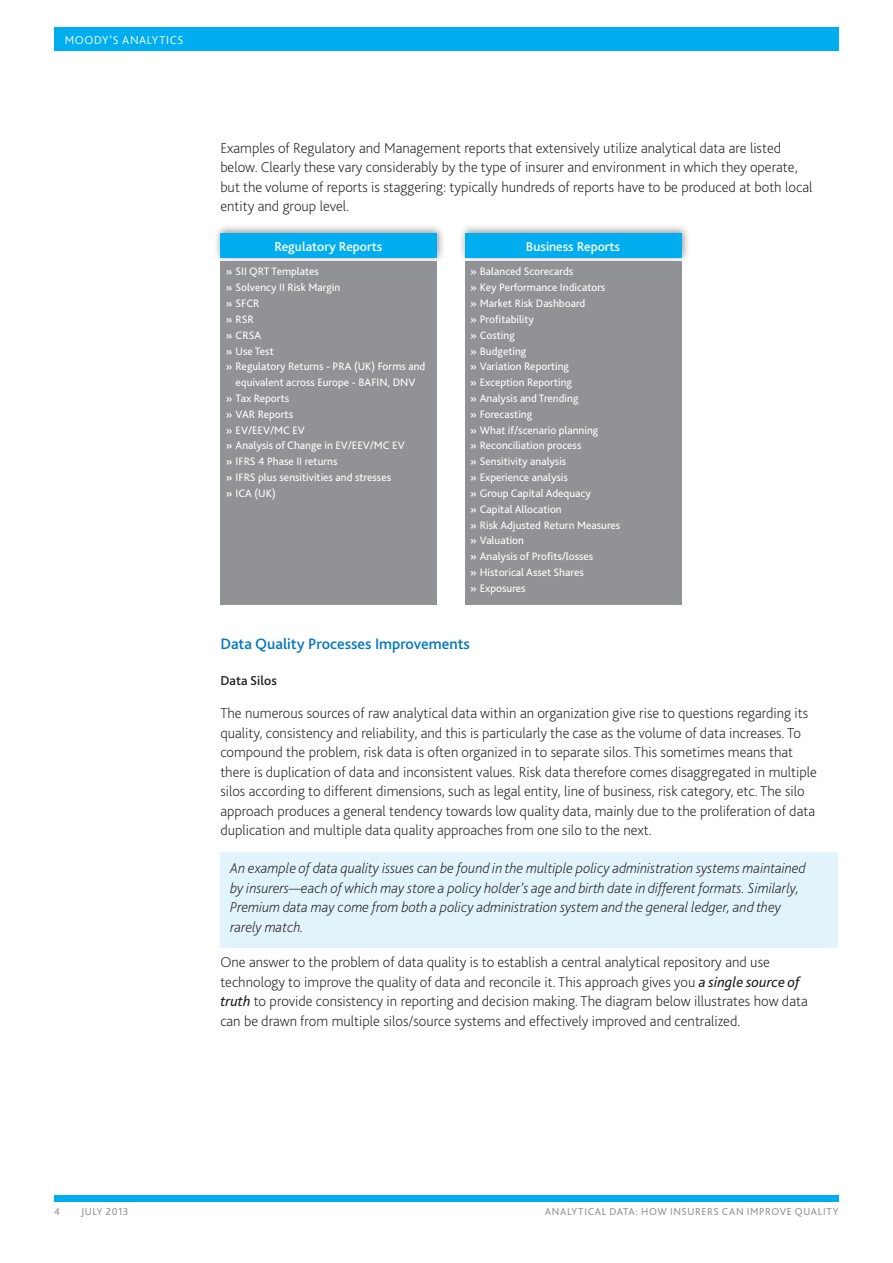
<style>
.page{position:relative;width:893px;height:1263px;background:#fff}
.page>*{position:absolute;margin:0;border:0;box-sizing:border-box;transform-origin:0 0}
.BODY___Headline_2__s{font:500 15.75px "Bliss Pro";color:#0077c0}
.BODY___Text{font:200 15px/19.5px "Bliss Pro";color:#231f20}
.t1{font:italic 200 15px/19.5px "Bliss Pro";color:#231f20}
.t2{font:500 13.5px "Bliss Pro";color:#fff}
.BODY___TOC{font:500 13.5px "Bliss Pro";color:#231f20}
.t3{font:300 12px "Bliss Pro";letter-spacing:.055em;color:#fff}
.t4{font:11.25px/15.8px "Bliss Pro";color:#fff}
.t5{font:10.5px "Bliss Pro";letter-spacing:.06em;color:#919295}
.s1{font-weight:500}
.s2{font-weight:400;font-style:italic}
</style>
<div class="page">
<div style="left:54px;top:1195px;width:785px;height:6px;background:#00aeef"></div>
<div style="left:54px;top:27px;width:785px;height:24px;background:#00aeef"></div>
<div style="left:213px;top:224px;width:233px;height:41px;background:#231f20;opacity:.5"></div>
<div style="left:220px;top:234px;width:216px;height:24px;background:#00aeef"></div>
<div style="left:458px;top:224px;width:233px;height:41px;background:#231f20;opacity:.5"></div>
<div style="left:465px;top:234px;width:216px;height:24px;background:#00aeef"></div>
<div style="left:221px;top:262px;width:216px;height:343px;background:#919295"></div>
<div style="left:465px;top:262px;width:216px;height:343px;background:#919295"></div>
<div style="left:220px;top:852px;width:618px;height:95px;background:#e1f4fc"></div>
<p class="t3" style="left:65px;top:32px;width:120px">MOODY’S ANALYTICS</p>
<p class="BODY___Text" style="left:220px;top:138px;width:594px">Examples of Regulatory and Management reports that extensively utilize analytical data are listed below. Clearly these vary considerably by the type of insurer and environment in which they operate, but the volume of reports is staggering: typically hundreds of reports have to be produced at both local entity and group level.</p>
<p class="t2" style="left:274px;top:238px;width:109px">Regulatory Reports</p>
<p class="t2" style="left:526px;top:238px;width:96px">Business Reports</p>
<p class="t4" style="left:226px;top:264px;width:95px"><span class="s1">»</span> SII QRT Templates</p>
<p class="t4" style="left:226px;top:279px;width:116px"><span class="s1">»</span> Solvency II Risk Margin</p>
<p class="t4" style="left:226px;top:295px;width:35px"><span class="s1">»</span> SFCR</p>
<p class="t4" style="left:226px;top:311px;width:29px"><span class="s1">»</span> RSR</p>
<p class="t4" style="left:226px;top:327px;width:37px"><span class="s1">»</span> CRSA</p>
<p class="t4" style="left:226px;top:343px;width:49px"><span class="s1">»</span> Use Test</p>
<p class="t4" style="left:226px;top:358px;width:201px"><span class="s1">»</span> Regulatory Returns - PRA (UK) Forms and</p>
<p class="t4" style="left:236px;top:374px;width:181px">equivalent across Europe - BAFIN, DNV</p>
<p class="t4" style="left:226px;top:390px;width:65px"><span class="s1">»</span> Tax Reports</p>
<p class="t4" style="left:226px;top:406px;width:69px"><span class="s1">»</span> VAR Reports</p>
<p class="t4" style="left:226px;top:422px;width:81px"><span class="s1">»</span> EV/EEV/MC EV</p>
<p class="t4" style="left:226px;top:437px;width:180px"><span class="s1">»</span> Analysis of Change in EV/EEV/MC EV</p>
<p class="t4" style="left:226px;top:453px;width:113px"><span class="s1">»</span> IFRS 4 Phase II returns</p>
<p class="t4" style="left:226px;top:469px;width:167px"><span class="s1">»</span> IFRS plus sensitivities and stresses</p>
<p class="t4" style="left:226px;top:485px;width:51px"><span class="s1">»</span> ICA (UK)</p>
<p class="t4" style="left:470px;top:264px;width:152px"><span class="s1">»</span> Balanced Scorecards<br><span class="s1">»</span> Key Performance Indicators<br><span class="s1">»</span> Market Risk Dashboard<br><span class="s1">»</span> Profitability<br><span class="s1">»</span> Costing<br><span class="s1">»</span> Budgeting<br><span class="s1">»</span> Variation Reporting<br><span class="s1">»</span> Exception Reporting<br><span class="s1">»</span> Analysis and Trending<br><span class="s1">»</span> Forecasting<br><span class="s1">»</span> What if/scenario planning<br><span class="s1">»</span> Reconciliation process<br><span class="s1">»</span> Sensitivity analysis<br><span class="s1">»</span> Experience analysis<br><span class="s1">»</span> Group Capital Adequacy<br><span class="s1">»</span> Capital Allocation<br><span class="s1">»</span> Risk Adjusted Return Measures <span class="s1">»</span> Valuation<br><span class="s1">»</span> Analysis of Profits/losses<br><span class="s1">»</span> Historical Asset Shares<br><span class="s1">»</span> Exposures</p>
<p class="BODY___Headline_2__s" style="left:220px;top:634px;width:251px">Data Quality Processes Improvements</p>
<p class="BODY___TOC" style="left:220px;top:672px;width:58px">Data Silos</p>
<p class="BODY___Text" style="left:220px;top:703px;width:598px">The numerous sources of raw analytical data within an organization give rise to questions regarding its quality, consistency and reliability, and this is particularly the case as the volume of data increases. To compound the problem, risk data is often organized in to separate silos. This sometimes means that there is duplication of data and inconsistent values. Risk data therefore comes disaggregated in multiple silos according to different dimensions, such as legal entity, line of business, risk category, etc. The silo approach produces a general tendency towards low quality data, mainly due to the proliferation of data duplication and multiple data quality approaches from one silo to the next.</p>
<p class="t1" style="left:230px;top:858px;width:577px">An example of data quality issues can be found in the multiple policy administration systems maintained by insurers—each of which may store a policy holder’s age and birth date in different formats. Similarly, Premium data may come from both a policy administration system and the general ledger, and they rarely match.</p>
<p class="BODY___Text" style="left:220px;top:952px;width:589px">One answer to the problem of data quality is to establish a central analytical repository and use technology to improve the quality of data and reconcile it. This approach gives you <span class="s2">a single source of truth</span> to provide consistency in reporting and decision making. The diagram below illustrates how data can be drawn from multiple silos/source systems and effectively improved and centralized.</p>
<p class="t5" style="left:54px;top:1205px;width:7px">4</p>
<p class="t5" style="left:81px;top:1205px;width:49px">JULY 2013</p>
<p class="t5" style="left:545px;top:1205px;width:295px">ANALYTICAL DATA: HOW INSURERS CAN IMPROVE QUALITY</p>
</div>
